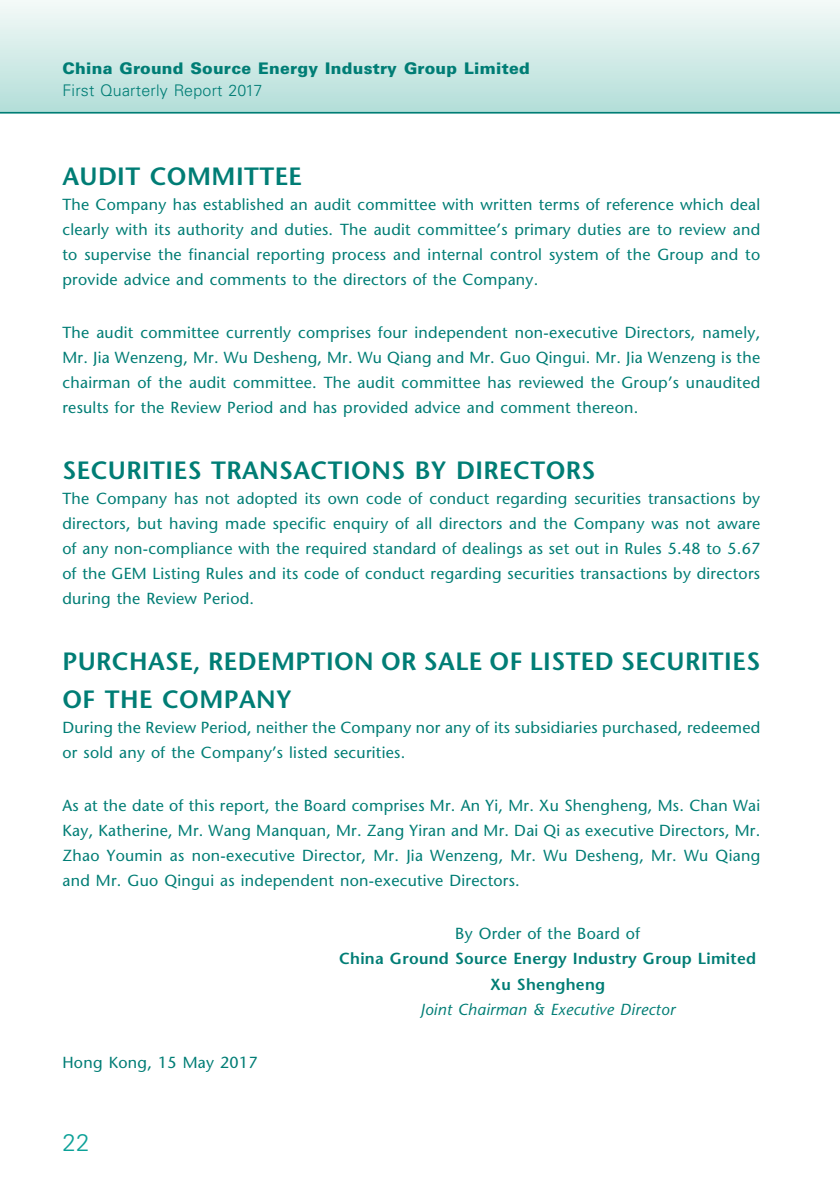
<style>
.page{position:relative;width:840px;height:1191px;background:#fff}
.page>*{position:absolute;margin:0;border:0;box-sizing:border-box;transform-origin:0 0}
.t1{font:600 25px/38px "Stone Sans Std";letter-spacing:.015em;color:#007d75}
.t2{font:300 24px "Univers LT Std";color:#0ca198}
.t3{font:500 16px/25px "Stone Sans Std";letter-spacing:.015em;color:#007d75;text-align:justify}
.t4{font:600 16px/25px "Stone Sans Std";letter-spacing:.015em;color:#007d75;text-align:center}
.t5{font:900 16px "Univers LT Std";letter-spacing:.015em;color:#007d75}
.t6{font:italic 500 16px "Stone Sans Std";letter-spacing:.015em;color:#007d75}
.t7{font:300 16px "Univers LT Std";letter-spacing:.015em;color:#007d75}
</style>
<div class="page">
<div style="left:0;top:0;width:839px;height:113px;background:linear-gradient(to bottom,#f5faf8,#b2ded8)"></div>
<hr style="left:0;top:112px;width:839px;height:2px;background:#007d75">
<p class="t5" style="left:62px;top:58px;width:468px">China Ground Source Energy Industry Group Limited</p>
<p class="t7" style="left:62px;top:81px;width:201px">First Quarterly Report 2017</p>
<h1 class="t1" style="left:62px;top:157px;width:241px">AUDIT COMMITTEE</h1>
<p class="t3" style="left:62px;top:192px;width:699px">The Company has established an audit committee with written terms of reference which deal clearly with its authority and duties. The audit committee’s primary duties are to review and to supervise the financial reporting process and internal control system of the Group and to provide advice and comments to the directors of the Company.</p>
<p class="t3" style="left:62px;top:320px;width:699px">The audit committee currently comprises four independent non-executive Directors, namely, Mr. Jia Wenzeng, Mr. Wu Desheng, Mr. Wu Qiang and Mr. Guo Qingui. Mr. Jia Wenzeng is the chairman of the audit committee. The audit committee has reviewed the Group’s unaudited results for the Review Period and has provided advice and comment thereon.</p>
<h1 class="t1" style="left:62px;top:451px;width:534px">SECURITIES TRANSACTIONS BY DIRECTORS</h1>
<p class="t3" style="left:62px;top:486px;width:699px">The Company has not adopted its own code of conduct regarding securities transactions by directors, but having made specific enquiry of all directors and the Company was not aware of any non-compliance with the required standard of dealings as set out in Rules 5.48 to 5.67 of the GEM Listing Rules and its code of conduct regarding securities transactions by directors during the Review Period.</p>
<h1 class="t1" style="left:62px;top:642px;width:699px">PURCHASE, REDEMPTION OR SALE OF LISTED SECURITIES<br>OF THE COMPANY</h1>
<p class="t3" style="left:62px;top:715px;width:699px">During the Review Period, neither the Company nor any of its subsidiaries purchased, redeemed or sold any of the Company’s listed securities.</p>
<p class="t3" style="left:62px;top:793px;width:699px">As at the date of this report, the Board comprises Mr. An Yi, Mr. Xu Shengheng, Ms. Chan Wai Kay, Katherine, Mr. Wang Manquan, Mr. Zang Yiran and Mr. Dai Qi as executive Directors, Mr.<br>Zhao Youmin as non-executive Director, Mr. Jia Wenzeng, Mr. Wu Desheng, Mr. Wu Qiang and Mr. Guo Qingui as independent non-executive Directors.</p>
<p class="t3" style="left:455px;top:921px;width:186px">By Order of the Board of</p>
<p class="t4" style="left:339px;top:946px;width:418px">China Ground Source Energy Industry Group Limited<br>Xu Shengheng</p>
<p class="t6" style="left:420px;top:999px;width:256px">Joint Chairman &amp; Executive Director</p>
<p class="t3" style="left:62px;top:1049px;width:197px">Hong Kong, 15 May 2017</p>
<h2 class="t2" style="left:62px;top:1127px;width:29px">22</h2>
</div>
